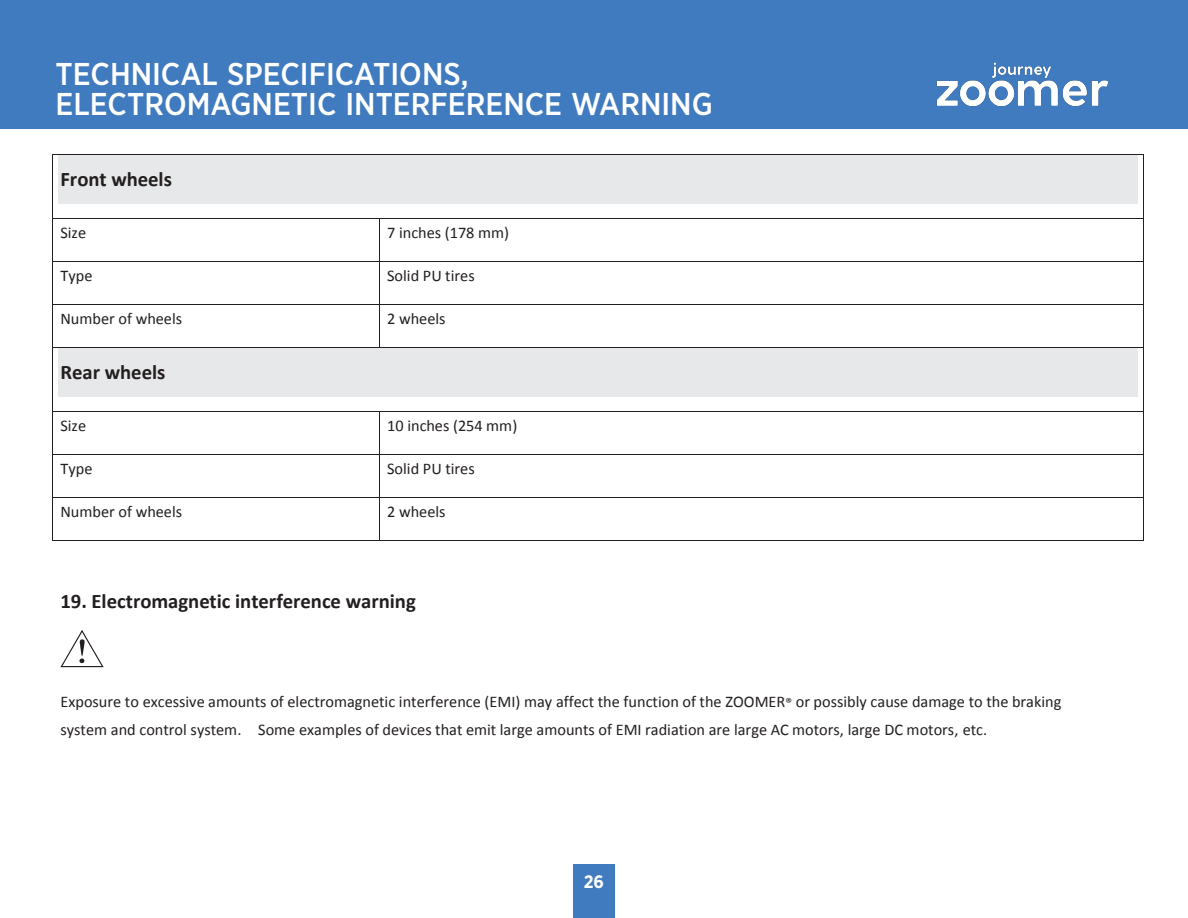
<style>
.page{position:relative;width:1188px;height:918px;background:#fff}
.page>*{position:absolute;margin:0;border:0;box-sizing:border-box;transform-origin:0 0}
.Product_Price{font:500 31.5px "Gotham Narrow";color:#fff}
.t1{font:700 20.7px "Calibri";color:#231f20}
.t2{font:700 18px "Gotham Narrow";color:#fff}
.t3{font:16.35px/27.6px "Calibri";color:#231f20}
.s1{font-size:13.35px}
</style>
<div class="page">
<div style="left:58px;top:155px;width:1080px;height:48px;background:#e7e8e9"></div>
<hr style="left:53px;top:154px;width:1090px;height:1px;background:#231f20">
<hr style="left:52px;top:155px;width:1px;height:63px;background:#231f20">
<hr style="left:1143px;top:155px;width:1px;height:63px;background:#231f20">
<hr style="left:53px;top:218px;width:326px;height:1px;background:#231f20">
<hr style="left:380px;top:218px;width:763px;height:1px;background:#231f20">
<hr style="left:52px;top:219px;width:1px;height:42px;background:#231f20">
<hr style="left:379px;top:219px;width:1px;height:42px;background:#231f20">
<hr style="left:1143px;top:219px;width:1px;height:42px;background:#231f20">
<hr style="left:53px;top:261px;width:326px;height:1px;background:#231f20">
<hr style="left:380px;top:261px;width:763px;height:1px;background:#231f20">
<hr style="left:52px;top:262px;width:1px;height:42px;background:#231f20">
<hr style="left:379px;top:262px;width:1px;height:42px;background:#231f20">
<hr style="left:1143px;top:262px;width:1px;height:42px;background:#231f20">
<hr style="left:53px;top:304px;width:326px;height:1px;background:#231f20">
<hr style="left:380px;top:304px;width:763px;height:1px;background:#231f20">
<hr style="left:52px;top:305px;width:1px;height:42px;background:#231f20">
<hr style="left:379px;top:305px;width:1px;height:42px;background:#231f20">
<hr style="left:1143px;top:305px;width:1px;height:42px;background:#231f20">
<div style="left:58px;top:348px;width:1080px;height:48px;background:#e7e8e9"></div>
<hr style="left:53px;top:347px;width:326px;height:1px;background:#231f20">
<hr style="left:380px;top:347px;width:763px;height:1px;background:#231f20">
<hr style="left:52px;top:348px;width:1px;height:63px;background:#231f20">
<hr style="left:1143px;top:348px;width:1px;height:63px;background:#231f20">
<hr style="left:53px;top:411px;width:326px;height:1px;background:#231f20">
<hr style="left:380px;top:411px;width:763px;height:1px;background:#231f20">
<hr style="left:52px;top:412px;width:1px;height:42px;background:#231f20">
<hr style="left:379px;top:412px;width:1px;height:42px;background:#231f20">
<hr style="left:1143px;top:412px;width:1px;height:42px;background:#231f20">
<hr style="left:53px;top:454px;width:326px;height:1px;background:#231f20">
<hr style="left:380px;top:454px;width:763px;height:1px;background:#231f20">
<hr style="left:52px;top:455px;width:1px;height:42px;background:#231f20">
<hr style="left:379px;top:455px;width:1px;height:42px;background:#231f20">
<hr style="left:1143px;top:455px;width:1px;height:42px;background:#231f20">
<hr style="left:53px;top:497px;width:326px;height:1px;background:#231f20">
<hr style="left:380px;top:497px;width:763px;height:1px;background:#231f20">
<hr style="left:52px;top:498px;width:1px;height:42px;background:#231f20">
<hr style="left:53px;top:540px;width:326px;height:1px;background:#231f20">
<hr style="left:379px;top:498px;width:1px;height:42px;background:#231f20">
<hr style="left:380px;top:540px;width:763px;height:1px;background:#231f20">
<hr style="left:1143px;top:498px;width:1px;height:42px;background:#231f20">
<svg style="left:61px;top:630px;width:43px;height:37px"></svg>
<div style="left:573px;top:864px;width:42px;height:54px;background:#407bbf"></div>
<div style="left:0;top:0;width:1188px;height:129px;background:#407bbf"></div>
<img style="left:936px;top:62px;width:173px;height:45px">
<p class="Product_Price" style="left:56px;top:54px;width:415px">TECHNICAL SPECIFICATIONS,</p>
<p class="Product_Price" style="left:56px;top:84px;width:659px">ELECTROMAGNETIC INTERFERENCE WARNING</p>
<p class="t1" style="left:60px;top:166px;width:113px">Front wheels</p>
<p class="t3" style="left:60px;top:219px;width:27px">Size</p>
<p class="t3" style="left:387px;top:219px;width:124px">7 inches (178 mm)</p>
<p class="t3" style="left:60px;top:262px;width:34px">Type</p>
<p class="t3" style="left:387px;top:262px;width:89px">Solid PU tires</p>
<p class="t3" style="left:60px;top:305px;width:123px">Number of wheels</p>
<p class="t3" style="left:387px;top:305px;width:60px">2 wheels</p>
<p class="t1" style="left:60px;top:359px;width:106px">Rear wheels</p>
<p class="t3" style="left:60px;top:412px;width:27px">Size</p>
<p class="t3" style="left:387px;top:412px;width:132px">10 inches (254 mm)</p>
<p class="t3" style="left:60px;top:455px;width:34px">Type</p>
<p class="t3" style="left:387px;top:454px;width:89px">Solid PU tires</p>
<p class="t3" style="left:60px;top:498px;width:123px">Number of wheels</p>
<p class="t3" style="left:387px;top:498px;width:60px">2 wheels</p>
<p class="t1" style="left:60px;top:587px;width:357px">19. Electromagnetic interference warning</p>
<p class="t3" style="left:60px;top:688px;width:1003px">Exposure to excessive amounts of electromagnetic interference (EMI) may affect the function of the ZOOMER<span class="s1">®</span> or possibly cause damage to the braking system and control system. Some examples of devices that emit large amounts of EMI radiation are large AC motors, large DC motors, etc.</p>
<p class="t2" style="left:584px;top:870px;width:22px">26</p>
</div>
